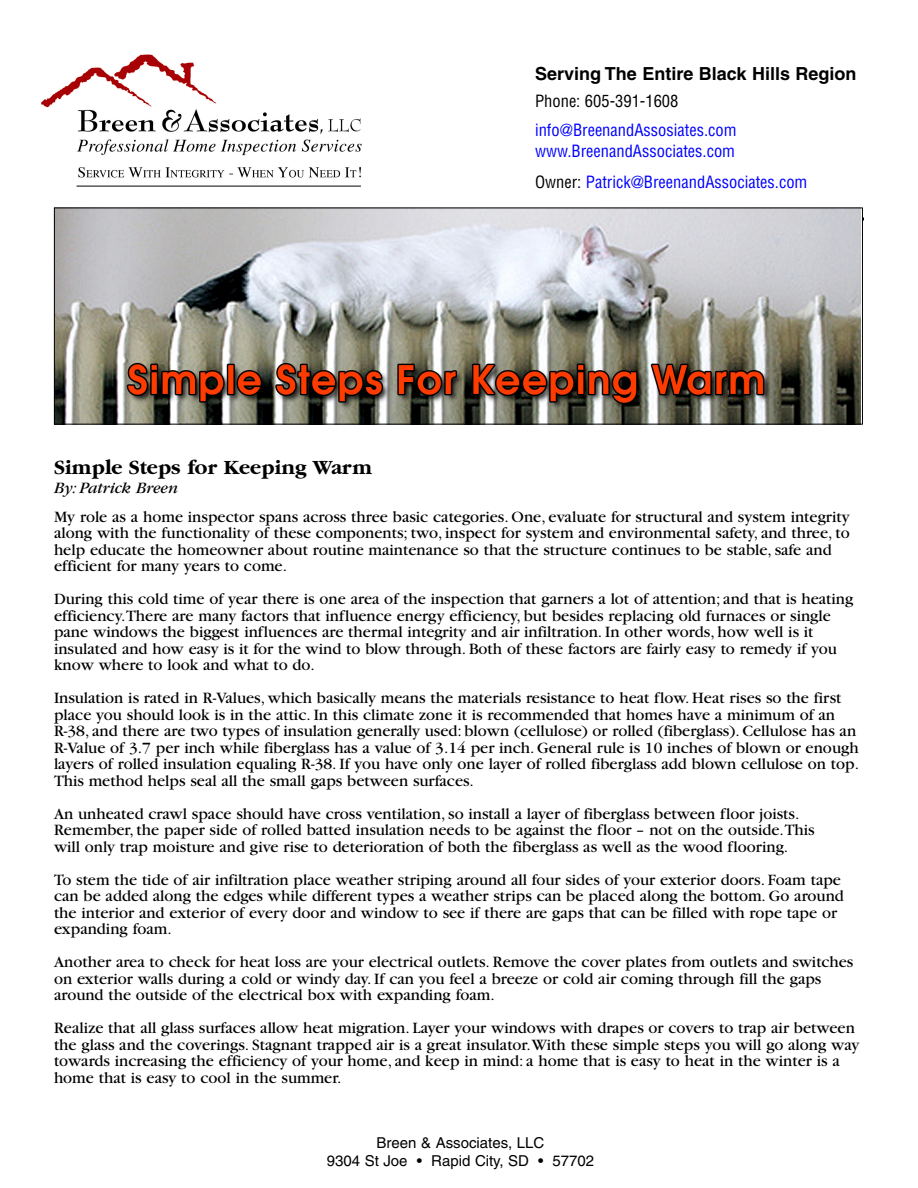
<style>
.page{position:relative;width:918px;height:1188px;background:#fff}
.page>*{position:absolute;margin:0;border:0;box-sizing:border-box;transform-origin:0 0}
.t1{font:700 21px "Garamond";color:#000}
.t2{font:700 18px "Helvetica";color:#000}
.t3{font:16.5px/16.5px "Garamond";color:#000}
.t4{font:condensed 16.5px/21px "Helvetica";color:#00f}
.t5{font:condensed 16.5px "Helvetica";color:#000}
.t6{font:italic 16.5px "Garamond";color:#000}
.t7{font:15px/18px "Helvetica";color:#000;text-align:center}
.s1{color:#000}
</style>
<div class="page">
<img style="left:41px;top:54px;width:321px;height:133px">
<hr style="left:54px;top:218px;width:810px;height:2px;background:#000">
<hr style="left:77px;top:186px;width:284px;height:1px;background:#000">
<img style="left:56px;top:210px;width:805px;height:213px">
<div style="left:54px;top:208px;width:809px;height:217px;border:1px solid #000"></div>
<p class="t2" style="left:535px;top:67px;width:323px">Serving The Entire Black Hills Region</p>
<p class="t5" style="left:535px;top:95px;width:145px">Phone: 605-391-1608</p>
<p class="t4" style="left:535px;top:121px;width:203px">info@BreenandAssosiates.com www.BreenandAssociates.com</p>
<p class="t4" style="left:535px;top:173px;width:274px"><span class="s1">Owner:</span> Patrick@BreenandAssociates.com</p>
<p class="t1" style="left:54px;top:459px;width:319px">Simple Steps for Keeping Warm</p>
<p class="t6" style="left:54px;top:482px;width:126px">By: Patrick Breen</p>
<p class="t3" style="left:54px;top:510px;width:797px">My role as a home inspector spans across three basic categories. One, evaluate for structural and system integrity along with the functionality of these components; two, inspect for system and environmental safety, and three, to help educate the homeowner about routine maintenance so that the structure continues to be stable, safe and efficient for many years to come.</p>
<p class="t3" style="left:54px;top:592px;width:801px">During this cold time of year there is one area of the inspection that garners a lot of attention; and that is heating efficiency.There are many factors that influence energy efficiency, but besides replacing old furnaces or single pane windows the biggest influences are thermal integrity and air infiltration. In other words, how well is it insulated and how easy is it for the wind to blow through. Both of these factors are fairly easy to remedy if you know where to look and what to do.</p>
<p class="t3" style="left:54px;top:691px;width:807px">Insulation is rated in R-Values, which basically means the materials resistance to heat flow. Heat rises so the first place you should look is in the attic. In this climate zone it is recommended that homes have a minimum of an R-38, and there are two types of insulation generally used: blown (cellulose) or rolled (fiberglass). Cellulose has an R-Value of 3.7 per inch while fiberglass has a value of 3.14 per inch. General rule is 10 inches of blown or enough layers of rolled insulation equaling R-38. If you have only one layer of rolled fiberglass add blown cellulose on top.<br>This method helps seal all the small gaps between surfaces.</p>
<p class="t3" style="left:54px;top:807px;width:762px">An unheated crawl space should have cross ventilation, so install a layer of fiberglass between floor joists.<br>Remember, the paper side of rolled batted insulation needs to be against the floor – not on the outside.This will only trap moisture and give rise to deterioration of both the fiberglass as well as the wood flooring.</p>
<p class="t3" style="left:54px;top:873px;width:791px">To stem the tide of air infiltration place weather striping around all four sides of your exterior doors. Foam tape can be added along the edges while different types a weather strips can be placed along the bottom. Go around the interior and exterior of every door and window to see if there are gaps that can be filled with rope tape or expanding foam.</p>
<p class="t3" style="left:54px;top:955px;width:801px">Another area to check for heat loss are your electrical outlets. Remove the cover plates from outlets and switches on exterior walls during a cold or windy day. If can you feel a breeze or cold air coming through fill the gaps around the outside of the electrical box with expanding foam.</p>
<p class="t3" style="left:54px;top:1021px;width:807px">Realize that all glass surfaces allow heat migration. Layer your windows with drapes or covers to trap air between the glass and the coverings. Stagnant trapped air is a great insulator.With these simple steps you will go along way towards increasing the efficiency of your home, and keep in mind: a home that is easy to heat in the winter is a home that is easy to cool in the summer.</p>
<p class="t7" style="left:327px;top:1135px;width:269px">Breen &amp; Associates, LLC<br>9304 St Joe • Rapid City, SD • 57702</p>
</div>
